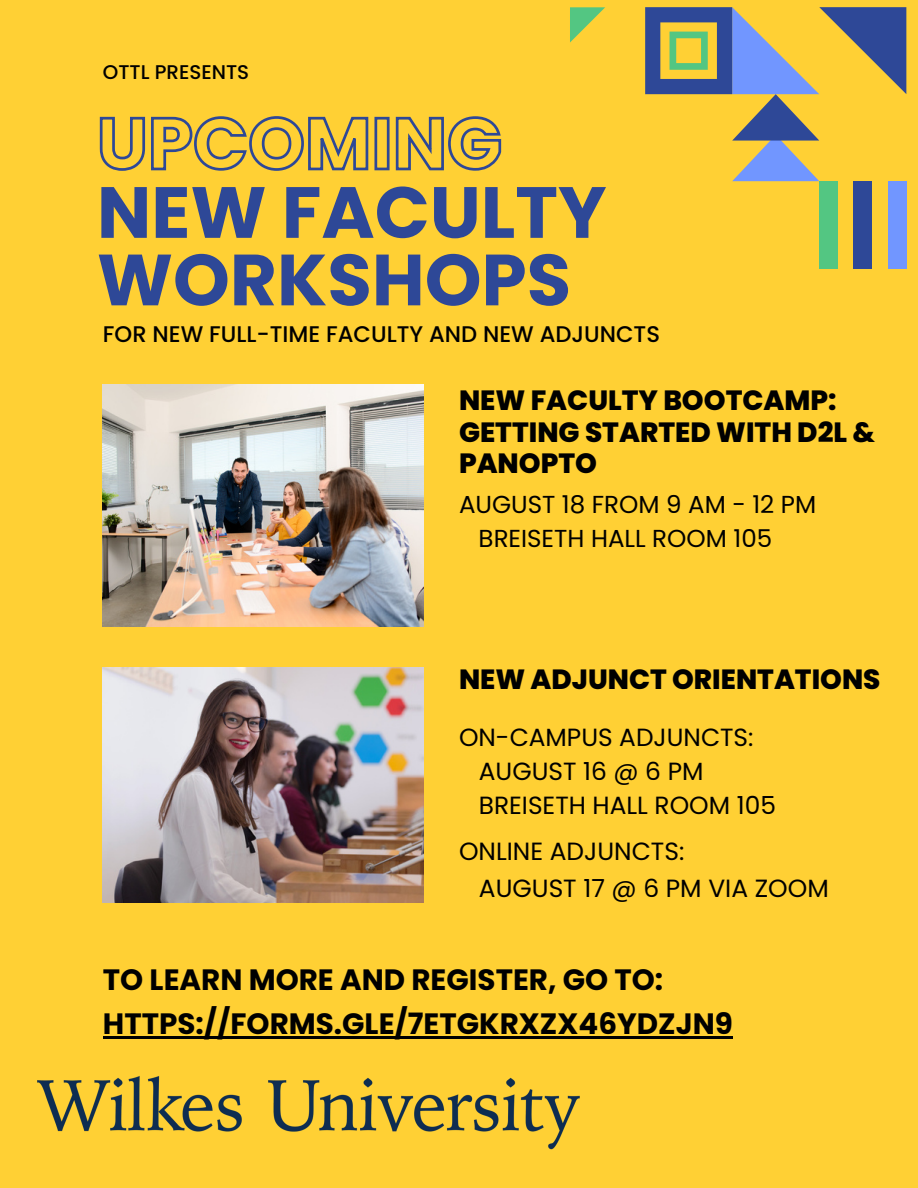
<style>
.page{position:relative;width:918px;height:1188px;background:#ffd034}
.page>*{position:absolute;margin:0;border:0;box-sizing:border-box;transform-origin:0 0}
.t1{font:700 72.3px/67.5px "Poppins";color:#2e4897}
.t2{font:700 29.4px "Poppins";color:#000}
.t3{font:800 27.75px/31.5px "Poppins";color:#000}
.t4{font:24.9px "Poppins";color:#000}
.t5{font:24.6px "Poppins";color:#000}
.t6{font:500 22.65px "Poppins";color:#000}
.t7{font:500 19.8px "Poppins";color:#000}
</style>
<div class="page">
<svg style="left:819px;top:268px;width:87px;height:1px"></svg>
<div style="left:819px;top:181px;width:19px;height:87px;background:#53c682"></div>
<div style="left:854px;top:181px;width:18px;height:87px;background:#2e4897"></div>
<div style="left:888px;top:181px;width:18px;height:87px;background:#7196ff"></div>
<svg style="left:570px;top:7px;width:336px;height:174px"></svg>
<img style="left:37px;top:1038px;width:556px;height:112px">
<img style="left:103px;top:385px;width:321px;height:242px">
<img style="left:103px;top:668px;width:321px;height:235px">
<svg style="left:99px;top:116px;width:403px;height:55px"></svg>
<hr style="left:103px;top:1036px;width:630px;height:2px;background:#000">
<p class="t7" style="left:103px;top:58px;width:148px">OTTL PRESENTS</p>
<p class="t1" style="left:97px;top:179px;width:511px">NEW FACULTY<br>WORKSHOPS</p>
<p class="t6" style="left:103px;top:318px;width:559px">FOR NEW FULL-TIME FACULTY AND NEW ADJUNCTS</p>
<p class="t3" style="left:459px;top:385px;width:418px">NEW FACULTY BOOTCAMP:<br>GETTING STARTED WITH D2L &amp;<br>PANOPTO</p>
<p class="t5" style="left:459px;top:487px;width:359px">AUGUST 18 FROM 9 AM - 12 PM</p>
<p class="t5" style="left:479px;top:521px;width:295px">BREISETH HALL ROOM 105</p>
<p class="t3" style="left:459px;top:663px;width:423px">NEW ADJUNCT ORIENTATIONS</p>
<p class="t4" style="left:459px;top:720px;width:296px">ON-CAMPUS ADJUNCTS:</p>
<p class="t4" style="left:479px;top:754px;width:226px">AUGUST 16 @ 6 PM</p>
<p class="t4" style="left:479px;top:788px;width:299px">BREISETH HALL ROOM 105</p>
<p class="t4" style="left:459px;top:834px;width:227px">ONLINE ADJUNCTS:</p>
<p class="t4" style="left:479px;top:871px;width:351px">AUGUST 17 @ 6 PM VIA ZOOM</p>
<p class="t2" style="left:103px;top:959px;width:562px">TO LEARN MORE AND REGISTER, GO TO:</p>
<p class="t2" style="left:103px;top:1003px;width:631px">HTTPS://FORMS.GLE/7ETGKRXZX46YDZJN9</p>
</div>
